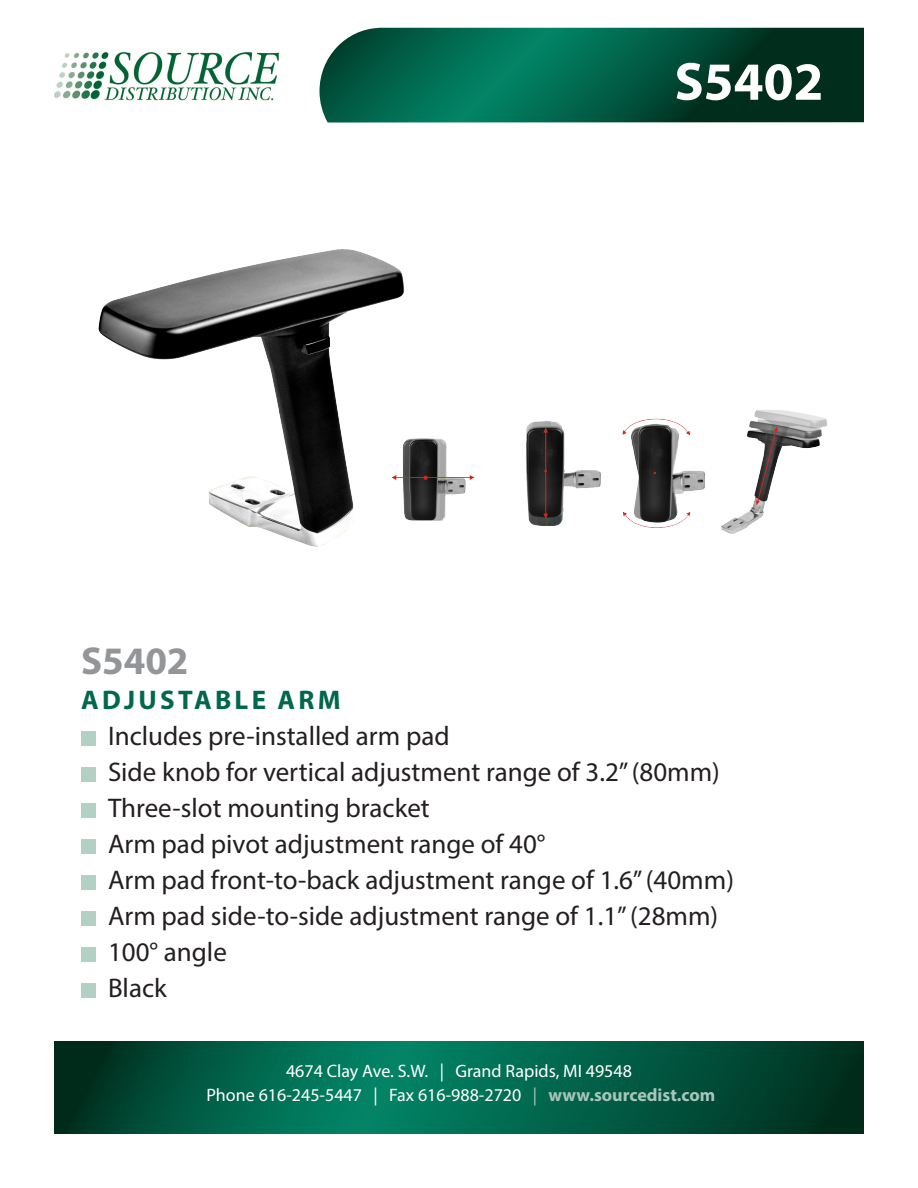
<style>
.page{position:relative;width:918px;height:1188px;background:#fff}
.page>*{position:absolute;margin:0;border:0;box-sizing:border-box;transform-origin:0 0}
.t1{font:700 54px "Myriad Pro";color:#fff}
.t2{font:700 39px "Myriad Pro";color:#939598}
.t3{font:27px "Myriad Pro";color:#231f20}
.t4{font:700 27px "Myriad Pro";letter-spacing:.12em;color:#01674d}
.t5{font:18px "Myriad Pro";color:#fff}
.s1{color:#a8c5ba}
.s2{font-weight:700;color:#a8c5ba}
</style>
<div class="page">
<svg style="left:54px;top:1041px;width:810px;height:93px;background:#005a42"></svg>
<svg style="left:320px;top:28px;width:544px;height:95px;background:#075943"></svg>
<img style="left:54px;top:51px;width:225px;height:50px">
<div style="left:81px;top:732px;width:14px;height:14px;background:#b2d0c4"></div>
<div style="left:81px;top:768px;width:14px;height:14px;background:#b2d0c4"></div>
<div style="left:81px;top:804px;width:14px;height:14px;background:#b2d0c4"></div>
<div style="left:81px;top:840px;width:14px;height:14px;background:#b2d0c4"></div>
<div style="left:81px;top:876px;width:14px;height:14px;background:#b2d0c4"></div>
<div style="left:81px;top:912px;width:14px;height:14px;background:#b2d0c4"></div>
<div style="left:81px;top:948px;width:14px;height:14px;background:#b2d0c4"></div>
<div style="left:81px;top:984px;width:14px;height:14px;background:#b2d0c4"></div>
<img style="left:98px;top:249px;width:729px;height:298px">
<p class="t1" style="left:674px;top:46px;width:151px">S5402</p>
<p class="t2" style="left:81px;top:635px;width:109px">S5402</p>
<p class="t4" style="left:81px;top:682px;width:261px">ADJUSTABLE ARM</p>
<p class="t3" style="left:108px;top:719px;width:343px">Includes pre-installed arm pad</p>
<p class="t3" style="left:108px;top:755px;width:613px">Side knob for vertical adjustment range of 3.2” (80mm)</p>
<p class="t3" style="left:108px;top:791px;width:323px">Three-slot mounting bracket</p>
<p class="t3" style="left:108px;top:827px;width:439px">Arm pad pivot adjustment range of 40°</p>
<p class="t3" style="left:108px;top:863px;width:628px">Arm pad front-to-back adjustment range of 1.6” (40mm)</p>
<p class="t3" style="left:108px;top:899px;width:612px">Arm pad side-to-side adjustment range of 1.1” (28mm)</p>
<p class="t3" style="left:108px;top:935px;width:120px">100° angle</p>
<p class="t3" style="left:108px;top:971px;width:60px">Black</p>
<p class="t5" style="left:286px;top:1060px;width:347px">4674 Clay Ave. S.W. | Grand Rapids, MI 49548</p>
<p class="t5" style="left:206px;top:1084px;width:510px">Phone 616-245-5447 | Fax 616-988-2720 <span class="s1">|</span> <span class="s2">www.sourcedist.com</span></p>
</div>
